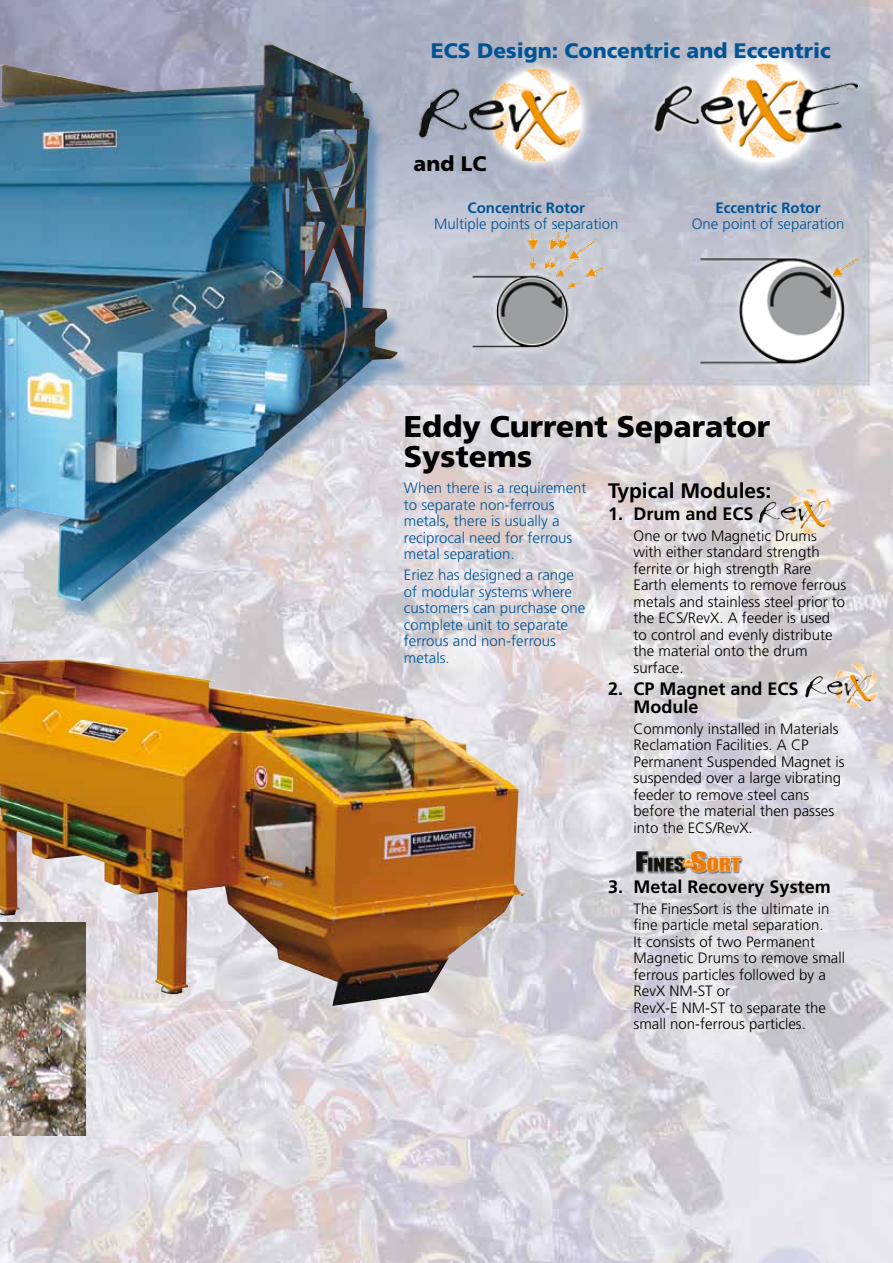
<style>
.page{position:relative;width:893px;height:1263px;background:#fff}
.page>*{position:absolute;margin:0;border:0;box-sizing:border-box;transform-origin:0 0}
.t1{font:900 30px/30px "Frutiger";color:#000}
.t2{font:900 21px "Frutiger";color:#005495}
.t3{font:700 21px "Frutiger";color:#000}
.t4{font:900 21px "Frutiger";color:#000}
.t5{font:700 18px/18px "Frutiger";color:#000}
.t6{font:300 15px/16.5px "Frutiger";color:#000}
.t7{font:300 15px/16.5px "Frutiger";color:#005495}
.t8{font:700 15px "Frutiger";color:#005495}
</style>
<div class="page">
<img style="left:0;top:0;width:893px;height:1263px">
<div style="left:462px;top:223px;width:403px;height:149px;background:#c1c4ce"></div>
<img style="left:444px;top:233px;width:415px;height:147px">
<img style="left:781px;top:489px;width:37px;height:45px">
<img style="left:827px;top:663px;width:37px;height:45px">
<img style="left:0;top:1006px;width:85px;height:129px">
<div style="left:0;top:49px;width:411px;height:572px;background:#005495;opacity:.4"></div>
<img style="left:0;top:44px;width:397px;height:557px">
<img style="left:0;top:659px;width:527px;height:347px">
<img style="left:651px;top:54px;width:216px;height:122px">
<img style="left:404px;top:57px;width:191px;height:115px">
<img style="left:635px;top:850px;width:107px;height:24px">
<h2 class="t2" style="left:431px;top:38px;width:401px">ECS Design: Concentric and Eccentric</h2>
<h2 class="t4" style="left:414px;top:151px;width:74px">and LC</h2>
<p class="t8" style="left:468px;top:199px;width:119px">Concentric Rotor</p>
<p class="t7" style="left:434px;top:216px;width:186px">Multiple points of separation</p>
<p class="t8" style="left:716px;top:199px;width:107px">Eccentric Rotor</p>
<p class="t7" style="left:692px;top:216px;width:154px">One point of separation</p>
<h1 class="t1" style="left:404px;top:411px;width:368px">Eddy Current Separator<br>Systems</h1>
<p class="t7" style="left:404px;top:480px;width:184px">When there is a requirement to separate non-ferrous metals, there is usually a reciprocal need for ferrous metal separation.</p>
<p class="t7" style="left:404px;top:567px;width:183px">Eriez has designed a range of modular systems where customers can purchase one complete unit to separate ferrous and non-ferrous metals.</p>
<h2 class="t3" style="left:608px;top:478px;width:165px">Typical Modules:</h2>
<p class="t5" style="left:608px;top:505px;width:147px">1. Drum and ECS</p>
<p class="t6" style="left:634px;top:527px;width:214px">One or two Magnetic Drums with either standard strength ferrite or high strength Rare<br>Earth elements to remove ferrous metals and stainless steel prior to the ECS/RevX. A feeder is used to control and evenly distribute the material onto the drum surface.</p>
<p class="t5" style="left:634px;top:680px;width:167px;text-indent:-26px">2. CP Magnet and ECS<br>Module</p>
<p class="t6" style="left:634px;top:720px;width:212px">Commonly installed in Materials<br>Reclamation Facilities. A CP<br>Permanent Suspended Magnet is suspended over a large vibrating feeder to remove steel cans before the material then passes into the ECS/RevX.</p>
<p class="t5" style="left:608px;top:878px;width:224px">3. Metal Recovery System</p>
<p class="t6" style="left:634px;top:900px;width:213px">The FinesSort is the ultimate in fine particle metal separation.<br>It consists of two Permanent<br>Magnetic Drums to remove small ferrous particles followed by a<br>RevX NM-ST or<br>RevX-E NM-ST to separate the small non-ferrous particles.</p>
</div>
